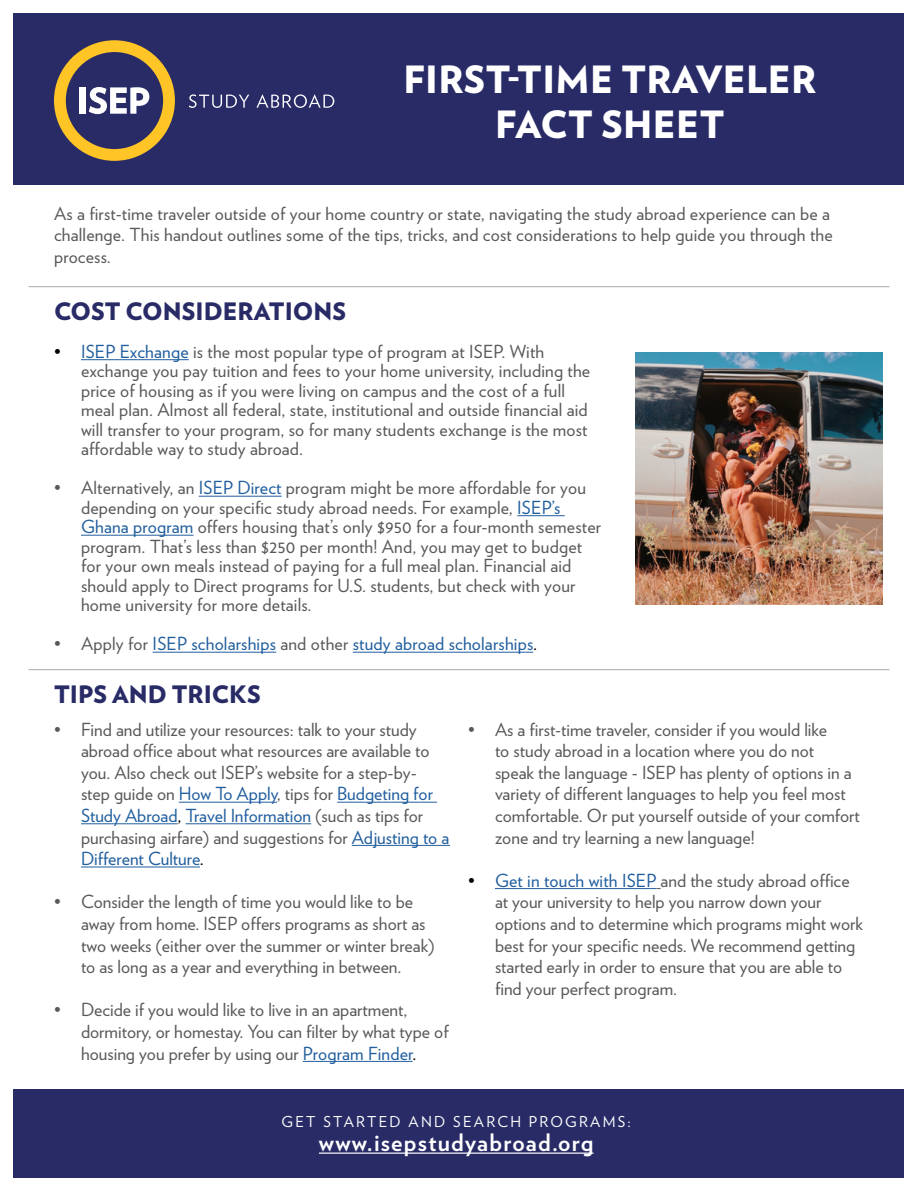
<style>
.page{position:relative;width:918px;height:1188px;background:#fff}
.page>*{position:absolute;margin:0;border:0;box-sizing:border-box;transform-origin:0 0}
.t1{font:900 37.5px/45px "Verlag";letter-spacing:.01em;color:#fff;text-align:center}
.t2{font:900 24px "Verlag";color:#282b66}
.t3{font:700 24px "Verlag";letter-spacing:.05em;color:#fff}
.t4{font:18px/21.6px "Verlag";color:#58595b}
.t5{font:18px "Verlag";letter-spacing:.01em;color:#215e9e}
.t6{font:15px "Verlag";letter-spacing:.15em;color:#fff}
.s1{color:#000}
.s2{color:#215e9e}
.s3{color:#58595b}
</style>
<div class="page">
<div style="left:14px;top:13px;width:890px;height:171px;background:#282b66"></div>
<hr style="left:81px;top:359px;width:108px;height:1px;background:#215e9e">
<hr style="left:199px;top:496px;width:83px;height:1px;background:#215e9e">
<hr style="left:517px;top:515px;width:48px;height:1px;background:#215e9e">
<hr style="left:81px;top:535px;width:112px;height:1px;background:#215e9e">
<hr style="left:153px;top:652px;width:123px;height:1px;background:#215e9e">
<hr style="left:353px;top:652px;width:180px;height:1px;background:#215e9e">
<hr style="left:179px;top:802px;width:98px;height:1px;background:#215e9e">
<hr style="left:337px;top:802px;width:100px;height:1px;background:#215e9e">
<hr style="left:81px;top:823px;width:97px;height:1px;background:#215e9e">
<hr style="left:186px;top:823px;width:125px;height:1px;background:#215e9e">
<hr style="left:352px;top:845px;width:98px;height:1px;background:#215e9e">
<hr style="left:81px;top:867px;width:119px;height:1px;background:#215e9e">
<hr style="left:303px;top:1061px;width:110px;height:1px;background:#215e9e">
<hr style="left:495px;top:888px;width:162px;height:1px;background:#215e9e">
<hr style="left:29px;top:286px;width:860px;height:1px;background:#a7a9ac">
<img style="left:635px;top:352px;width:247px;height:252px">
<hr style="left:29px;top:669px;width:860px;height:1px;background:#a7a9ac">
<div style="left:14px;top:1090px;width:890px;height:88px;background:#282b66"></div>
<hr style="left:319px;top:1153px;width:275px;height:1px;background:#fff">
<svg style="left:54px;top:40px;width:121px;height:121px"></svg>
<svg style="left:189px;top:94px;width:60px;height:14px"></svg>
<svg style="left:256px;top:94px;width:78px;height:14px"></svg>
<h1 class="t1" style="left:403px;top:55px;width:414px">FIRST-TIME TRAVELER<br>FACT SHEET</h1>
<p class="t4" style="left:54px;top:202px;width:780px">As a first-time traveler outside of your home country or state, navigating the study abroad experience can be a challenge. This handout outlines some of the tips, tricks, and cost considerations to help guide you through the process.</p>
<h2 class="t2" style="left:54px;top:292px;width:294px">COST CONSIDERATIONS</h2>
<p class="t4" style="left:81px;top:341px;width:511px;line-height:19.5px;text-indent:-27px"><span class="s1">•</span> <span class="s2">ISEP Exchange</span> is the most popular type of program at ISEP. With exchange you pay tuition and fees to your home university, including the price of housing as if you were living on campus and the cost of a full meal plan. Almost all federal, state, institutional and outside financial aid will transfer to your program, so for many students exchange is the most affordable way to study abroad.</p>
<p class="t4" style="left:81px;top:477px;width:522px;line-height:19.5px;text-indent:-27px">• Alternatively, an <span class="s2">ISEP Direct</span> program might be more affordable for you depending on your specific study abroad needs. For example, <span class="s2">ISEP’s Ghana program</span> offers housing that’s only $950 for a four-month semester program. That’s less than $250 per month! And, you may get to budget for your own meals instead of paying for a full meal plan. Financial aid should apply to Direct programs for U.S. students, but check with your home university for more details.</p>
<p class="t5" style="left:54px;top:630px;width:485px"><span class="s3">• Apply for</span> ISEP scholarships <span class="s3">and other</span> study abroad scholarships<span class="s1">.</span></p>
<h2 class="t2" style="left:54px;top:674px;width:208px">TIPS AND TRICKS</h2>
<p class="t4" style="left:81px;top:717px;width:370px;text-indent:-27px">• Find and utilize your resources: talk to your study abroad office about what resources are available to you. Also check out ISEP’s website for a step-by&shy;step guide on <span class="s2">How To Apply</span>, tips for <span class="s2">Budgeting for Study Abroad</span><span class="s1">,</span> <span class="s2">Travel Information</span> (such as tips for purchasing airfare) and suggestions for <span class="s2">Adjusting to a Different Culture</span><span class="s1">.</span></p>
<p class="t4" style="left:81px;top:890px;width:355px;text-indent:-27px">• Consider the length of time you would like to be away from home. ISEP offers programs as short as two weeks (either over the summer or winter break) to as long as a year and everything in between.</p>
<p class="t4" style="left:81px;top:998px;width:369px;text-indent:-27px">• Decide if you would like to live in an apartment, dormitory, or homestay. You can filter by what type of housing you prefer by using our <span class="s2">Program Finder</span><span class="s1">.</span></p>
<p class="t4" style="left:495px;top:717px;width:366px;text-indent:-27px">• As a first-time traveler, consider if you would like<br>to study abroad in a location where you do not<br>speak the language - ISEP has plenty of options in a variety of different languages to help you feel most comfortable. Or put yourself outside of your comfort zone and try learning a new language!</p>
<p class="t4" style="left:495px;top:869px;width:370px;text-indent:-27px"><span class="s1">•</span> <span class="s2">Get in touch with ISEP</span> and the study abroad office at your university to help you narrow down your options and to determine which programs might work best for your specific needs. We recommend getting started early in order to ensure that you are able to find your perfect program.</p>
<p class="t6" style="left:282px;top:1110px;width:351px">GET STARTED AND SEARCH PROGRAMS:</p>
<h2 class="t3" style="left:319px;top:1123px;width:276px">www.isepstudyabroad.org</h2>
</div>
